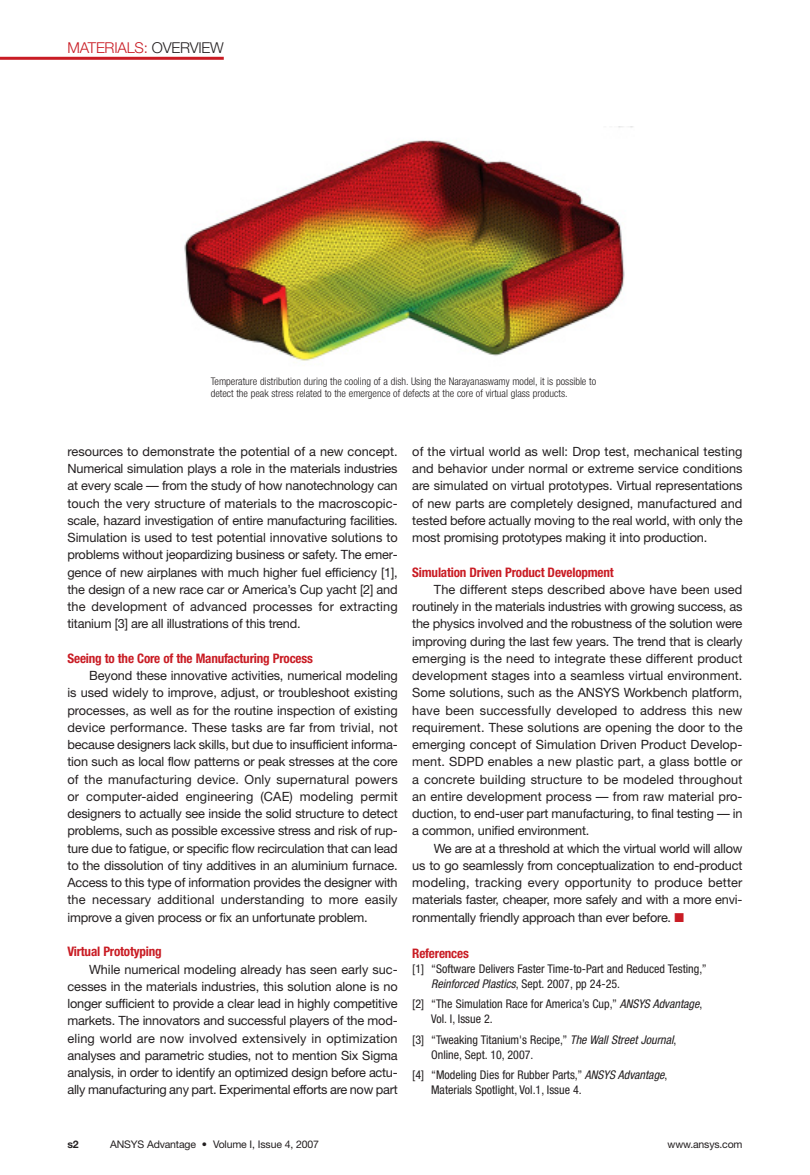
<style>
.page{position:relative;width:810px;height:1175px;background:#fff}
.page>*{position:absolute;margin:0;border:0;box-sizing:border-box;transform-origin:0 0}
.t1{font:300 15px "Helvetica Neue";letter-spacing:-.015em;color:#c91c24}
.t2{font:700 condensed 13.2px "Helvetica Neue";letter-spacing:-.015em;color:#c91c24}
.t3{font:12.75px/17.2px "Helvetica Neue";letter-spacing:-.015em;color:#231f20;text-align:justify}
.t4{font:condensed 12px/15px "Helvetica Neue";color:#231f20}
.t5{font:300 condensed 10.5px/12px "Helvetica Neue";color:#231f20}
.t6{font:10.5px "Helvetica Neue";letter-spacing:-.015em;color:#231f20}
.t7{font:700 10.5px "Helvetica Neue";color:#231f20}
.s1{color:#231f20}
.s2{color:#c91c24}
.s3{font-style:italic}
</style>
<div class="page">
<hr style="left:0;top:57px;width:224px;height:3px;background:#c91c24">
<img style="left:184px;top:127px;width:448px;height:234px">
<p class="t1" style="left:68px;top:43px;width:158px">MATERIALS: <span class="s1">OVERVIEW</span></p>
<p class="t5" style="left:211px;top:376px;width:387px">Temperature distribution during the cooling of a dish. Using the Narayanaswamy model, it is possible to detect the peak stress related to the emergence of defects at the core of virtual glass products.</p>
<p class="t3" style="left:68px;top:444px;width:332px">resources to demonstrate the potential of a new concept.<br>Numerical simulation plays a role in the materials industries at every scale — from the study of how nanotechnology can touch the very structure of materials to the macroscopic&shy;scale, hazard investigation of entire manufacturing facilities.<br>Simulation is used to test potential innovative solutions to problems without jeopardizing business or safety. The emer&shy;gence of new airplanes with much higher fuel efficiency [1], the design of a new race car or America’s Cup yacht [2] and the development of advanced processes for extracting titanium [3] are all illustrations of this trend.</p>
<p class="t2" style="left:68px;top:653px;width:247px">Seeing to the Core of the Manufacturing Process</p>
<p class="t3" style="left:68px;top:668px;width:332px;text-indent:22px">Beyond these innovative activities, numerical modeling is used widely to improve, adjust, or troubleshoot existing processes, as well as for the routine inspection of existing device performance. These tasks are far from trivial, not because designers lack skills, but due to insufficient informa&shy;tion such as local flow patterns or peak stresses at the core of the manufacturing device. Only supernatural powers or computer-aided engineering (CAE) modeling permit designers to actually see inside the solid structure to detect problems, such as possible excessive stress and risk of rup&shy;ture due to fatigue, or specific flow recirculation that can lead to the dissolution of tiny additives in an aluminium furnace.<br>Access to this type of information provides the designer with the necessary additional understanding to more easily improve a given process or fix an unfortunate problem.</p>
<p class="t2" style="left:68px;top:946px;width:96px">Virtual Prototyping</p>
<p class="t3" style="left:68px;top:961px;width:332px;text-indent:22px">While numerical modeling already has seen early suc&shy;cesses in the materials industries, this solution alone is no longer sufficient to provide a clear lead in highly competitive markets. The innovators and successful players of the mod&shy;eling world are now involved extensively in optimization analyses and parametric studies, not to mention Six Sigma analysis, in order to identify an optimized design before actu&shy;ally manufacturing any part. Experimental efforts are now part</p>
<p class="t3" style="left:412px;top:444px;width:332px">of the virtual world as well: Drop test, mechanical testing and behavior under normal or extreme service conditions are simulated on virtual prototypes. Virtual representations of new parts are completely designed, manufactured and tested before actually moving to the real world, with only the most promising prototypes making it into production.</p>
<p class="t2" style="left:412px;top:567px;width:203px">Simulation Driven Product Development</p>
<p class="t3" style="left:412px;top:582px;width:332px;text-indent:22px">The different steps described above have been used routinely in the materials industries with growing success, as the physics involved and the robustness of the solution were improving during the last few years. The trend that is clearly emerging is the need to integrate these different product development stages into a seamless virtual environment.<br>Some solutions, such as the ANSYS Workbench platform, have been successfully developed to address this new requirement. These solutions are opening the door to the emerging concept of Simulation Driven Product Develop&shy;ment. SDPD enables a new plastic part, a glass bottle or a concrete building structure to be modeled throughout an entire development process — from raw material pro&shy;duction, to end-user part manufacturing, to final testing — in a common, unified environment.</p>
<p class="t3" style="left:412px;top:840px;width:332px;text-indent:22px">We are at a threshold at which the virtual world will allow us to go seamlessly from conceptualization to end-product modeling, tracking every opportunity to produce better materials faster, cheaper, more safely and with a more envi&shy;ronmentally friendly approach than ever before. <span class="s2">■</span></p>
<p class="t2" style="left:412px;top:948px;width:58px">References</p>
<p class="t4" style="left:431px;top:962px;width:277px;text-indent:-19px">[1] “Software Delivers Faster Time-to-Part and Reduced Testing,”<br><span class="s3">Reinforced Plastics</span>, Sept. 2007, pp 24-25.</p>
<p class="t4" style="left:431px;top:997px;width:273px;text-indent:-19px">[2] “The Simulation Race for America’s Cup,” <span class="s3">ANSYS Advantage</span>,<br>Vol. I, Issue 2.</p>
<p class="t4" style="left:431px;top:1032px;width:247px;text-indent:-19px">[3] “Tweaking Titanium's Recipe,” <span class="s3">The Wall Street Journal</span>,<br>Online, Sept. 10, 2007.</p>
<p class="t4" style="left:431px;top:1068px;width:238px;text-indent:-19px">[4] “Modeling Dies for Rubber Parts,” <span class="s3">ANSYS Advantage</span>,<br>Materials Spotlight, Vol.1, Issue 4.</p>
<p class="t7" style="left:67px;top:1140px;width:13px">s2</p>
<p class="t6" style="left:110px;top:1140px;width:210px">ANSYS Advantage • Volume I, Issue 4, 2007</p>
<p class="t6" style="left:668px;top:1140px;width:76px">www.ansys.com</p>
</div>
